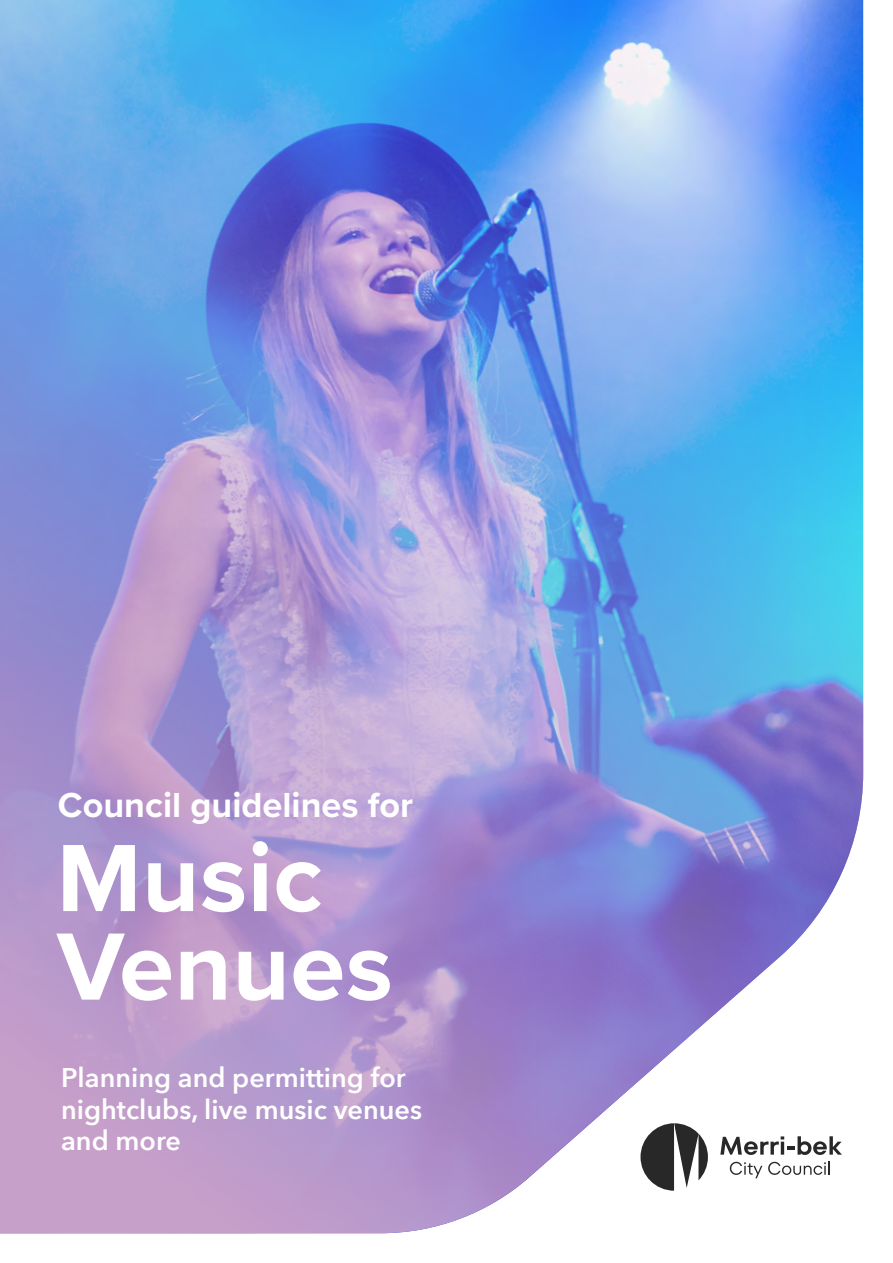
<style>
.page{position:relative;width:893px;height:1263px;background:#fff}
.page>*{position:absolute;margin:0;border:0;box-sizing:border-box;transform-origin:0 0}
.t1{font:700 99px/88.5px "Proxima Nova";letter-spacing:.005em;color:#fff}
.t2{font:700 36px "Proxima Nova";color:#fff}
.t3{font:600 27px/31.5px "Avenir Next";color:#fff}
</style>
<div class="page">
<img style="left:0;top:0;width:863px;height:1233px">
<svg style="left:720px;top:1136px;width:122px;height:19px"></svg>
<svg style="left:730px;top:1162px;width:32px;height:16px"></svg>
<svg style="left:768px;top:1161px;width:62px;height:14px"></svg>
<svg style="left:640px;top:1123px;width:68px;height:68px"></svg>
<h2 class="t2" style="left:58px;top:778px;width:357px">Council guidelines for</h2>
<h1 class="t1" style="left:57px;top:832px;width:338px">Music<br>Venues</h1>
<p class="t3" style="left:61px;top:1061px;width:362px">Planning and permitting for nightclubs, live music venues and more</p>
</div>
